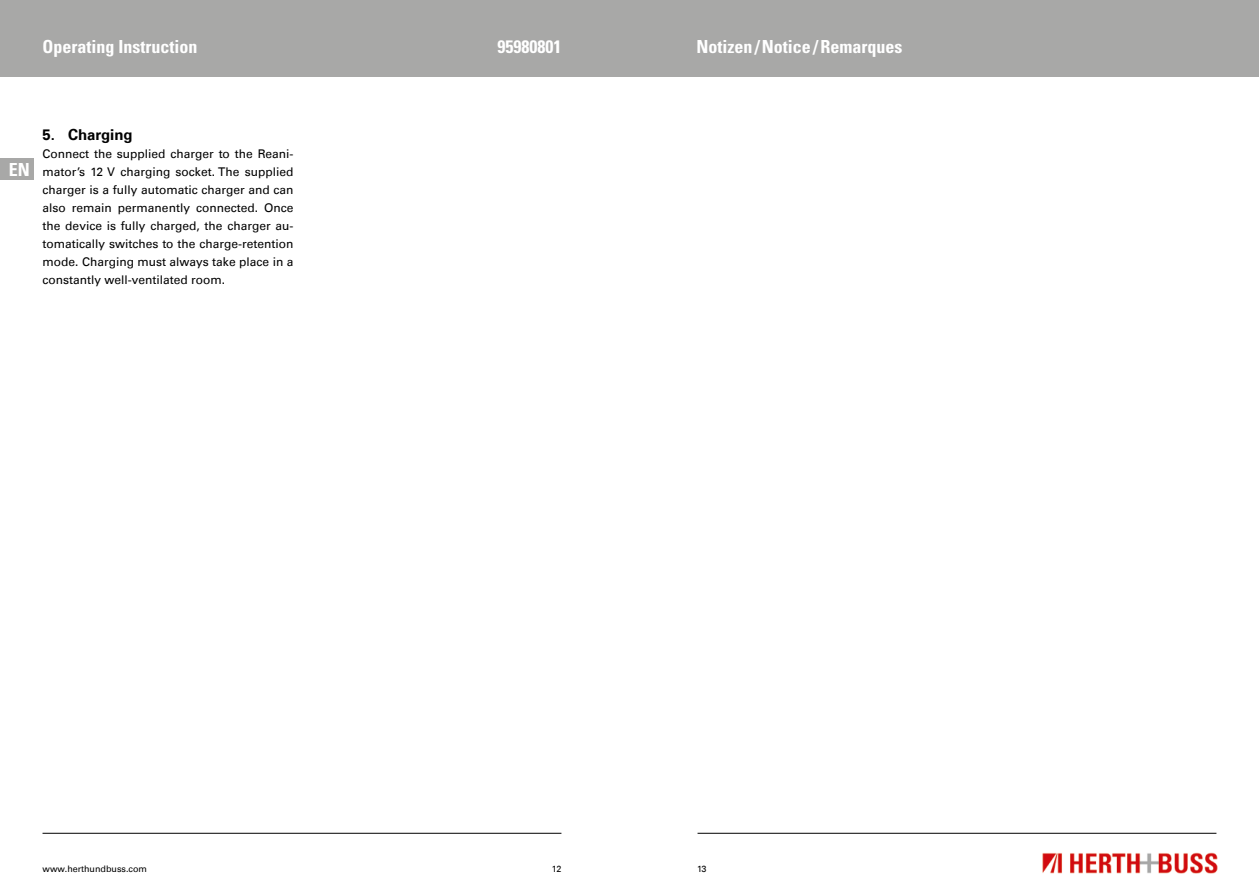
<style>
.page{position:relative;width:1259px;height:893px;background:#fff}
.page>*{position:absolute;margin:0;border:0;box-sizing:border-box;transform-origin:0 0}
.t1{font:700 condensed 18px "Univers";color:#fff}
.t2{font:700 15px "Univers Com 65";color:#000}
.t3{font:12px/18px "Univers Com 55 Roman";color:#000;text-align:justify}
.t4{font:9px "Univers Com 55 Roman";color:#000}
</style>
<div class="page">
<img style="left:1042px;top:852px;width:176px;height:22px">
<hr style="left:697px;top:833px;width:519px;height:1px;background:#000">
<div style="left:629px;top:0;width:630px;height:77px;background:#a8a8a7"></div>
<div style="left:0;top:0;width:629px;height:77px;background:#a8a8a7"></div>
<hr style="left:43px;top:833px;width:518px;height:1px;background:#000">
<div style="left:0;top:158px;width:34px;height:22px;background:#a8a8a7"></div>
<h1 class="t1" style="left:43px;top:35px;width:156px">Operating Instruction</h1>
<h1 class="t1" style="left:497px;top:35px;width:65px">95980801</h1>
<h1 class="t1" style="left:696px;top:35px;width:208px">Notizen /Notice/Remarques</h1>
<h1 class="t1" style="left:9px;top:159px;width:23px">EN</h1>
<p class="t2" style="left:43px;top:126px;width:92px">5. Charging</p>
<p class="t3" style="left:43px;top:145px;width:252px">Connect the supplied charger to the Reani&shy;mator’s 12 V charging socket. The supplied charger is a fully automatic charger and can also remain permanently connected. Once the device is fully charged, the charger au&shy;tomatically switches to the charge-retention mode. Charging must always take place in a constantly well-ventilated room.</p>
<p class="t4" style="left:43px;top:863px;width:106px">www.herthundbuss.com</p>
<p class="t4" style="left:552px;top:863px;width:11px">12</p>
<p class="t4" style="left:697px;top:863px;width:11px">13</p>
</div>
